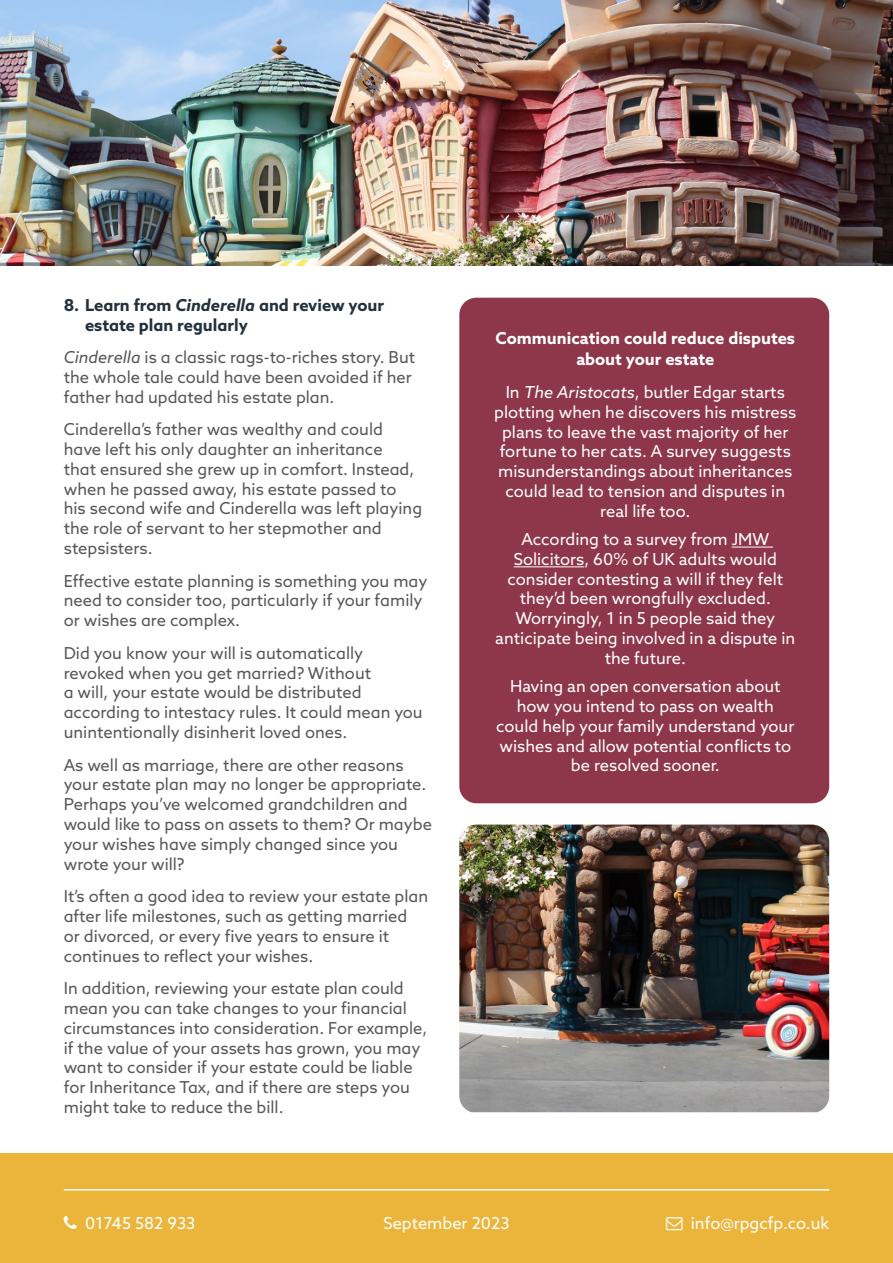
<style>
.page{position:relative;width:893px;height:1263px;background:#fff}
.page>*{position:absolute;margin:0;border:0;box-sizing:border-box;transform-origin:0 0}
.t1{font:16.5px/19.8px "Azo Sans";color:#575756}
.t2{font:16.5px/19.8px "Azo Sans";color:#fff;text-align:center}
.t3{font:700 16.5px/19.8px "Azo Sans";color:#23313d}
.t4{font:700 16.5px/21.6px "Azo Sans";color:#fff;text-align:center}
.t5{font:15px "Azo Sans";color:#fff}
.s1{font-style:italic}
</style>
<div class="page">
<div style="left:0;top:1153px;width:893px;height:110px;background:#ebb53b"></div>
<hr style="left:64px;top:1189px;width:765px;height:1px;background:#fff">
<div style="left:459px;top:298px;width:370px;height:505px;background:#8e374a;border-radius:17px"></div>
<hr style="left:732px;top:547px;width:41px;height:1px;background:#fff">
<hr style="left:514px;top:566px;width:70px;height:1px;background:#fff">
<img style="left:0;top:0;width:893px;height:266px">
<img style="left:459px;top:824px;width:370px;height:288px">
<p class="t5" style="left:442px;top:56px;width:10px">9</p>
<p class="t3" style="left:85px;top:295px;width:301px;text-indent:-21px">8. Learn from <span class="s1">Cinderella</span> and review your estate plan regularly</p>
<p class="t1" style="left:64px;top:347px;width:353px"><span class="s1">Cinderella</span> is a classic rags-to-riches story. But the whole tale could have been avoided if her father had updated his estate plan.</p>
<p class="t1" style="left:64px;top:419px;width:360px">Cinderella’s father was wealthy and could have left his only daughter an inheritance<br>that ensured she grew up in comfort. Instead, when he passed away, his estate passed to his second wife and Cinderella was left playing the role of servant to her stepmother and stepsisters.</p>
<p class="t1" style="left:64px;top:571px;width:365px">Effective estate planning is something you may need to consider too, particularly if your family or wishes are complex.</p>
<p class="t1" style="left:64px;top:643px;width:360px">Did you know your will is automatically revoked when you get married? Without<br>a will, your estate would be distributed according to intestacy rules. It could mean you unintentionally disinherit loved ones.</p>
<p class="t1" style="left:64px;top:754px;width:370px">As well as marriage, there are other reasons your estate plan may no longer be appropriate.<br>Perhaps you’ve welcomed grandchildren and would like to pass on assets to them? Or maybe your wishes have simply changed since you wrote your will?</p>
<p class="t1" style="left:64px;top:886px;width:366px">It’s often a good idea to review your estate plan after life milestones, such as getting married<br>or divorced, or every five years to ensure it continues to reflect your wishes.</p>
<p class="t1" style="left:64px;top:978px;width:365px">In addition, reviewing your estate plan could mean you can take changes to your financial circumstances into consideration. For example, if the value of your assets has grown, you may want to consider if your estate could be liable for Inheritance Tax, and if there are steps you might take to reduce the bill.</p>
<p class="t4" style="left:496px;top:327px;width:301px">Communication could reduce disputes about your estate</p>
<p class="t2" style="left:494px;top:382px;width:303px">In <span class="s1">The Aristocats</span>, butler Edgar starts plotting when he discovers his mistress plans to leave the vast majority of her fortune to her cats. A survey suggests misunderstandings about inheritances could lead to tension and disputes in real life too.</p>
<p class="t2" style="left:495px;top:529px;width:302px">According to a survey from JMW<br>Solicitors, 60% of UK adults would consider contesting a will if they felt they’d been wrongfully excluded.<br>Worryingly, 1 in 5 people said they anticipate being involved in a dispute in the future.</p>
<p class="t2" style="left:496px;top:676px;width:300px">Having an open conversation about how you intend to pass on wealth could help your family understand your wishes and allow potential conflicts to be resolved sooner.</p>
<p class="t2" style="left:85px;top:1213px;width:112px">01745 582 933</p>
<p class="t2" style="left:691px;top:1213px;width:140px">info@rpgcfp.co.uk</p>
<p class="t2" style="left:383px;top:1213px;width:128px">September 2023</p>
</div>
